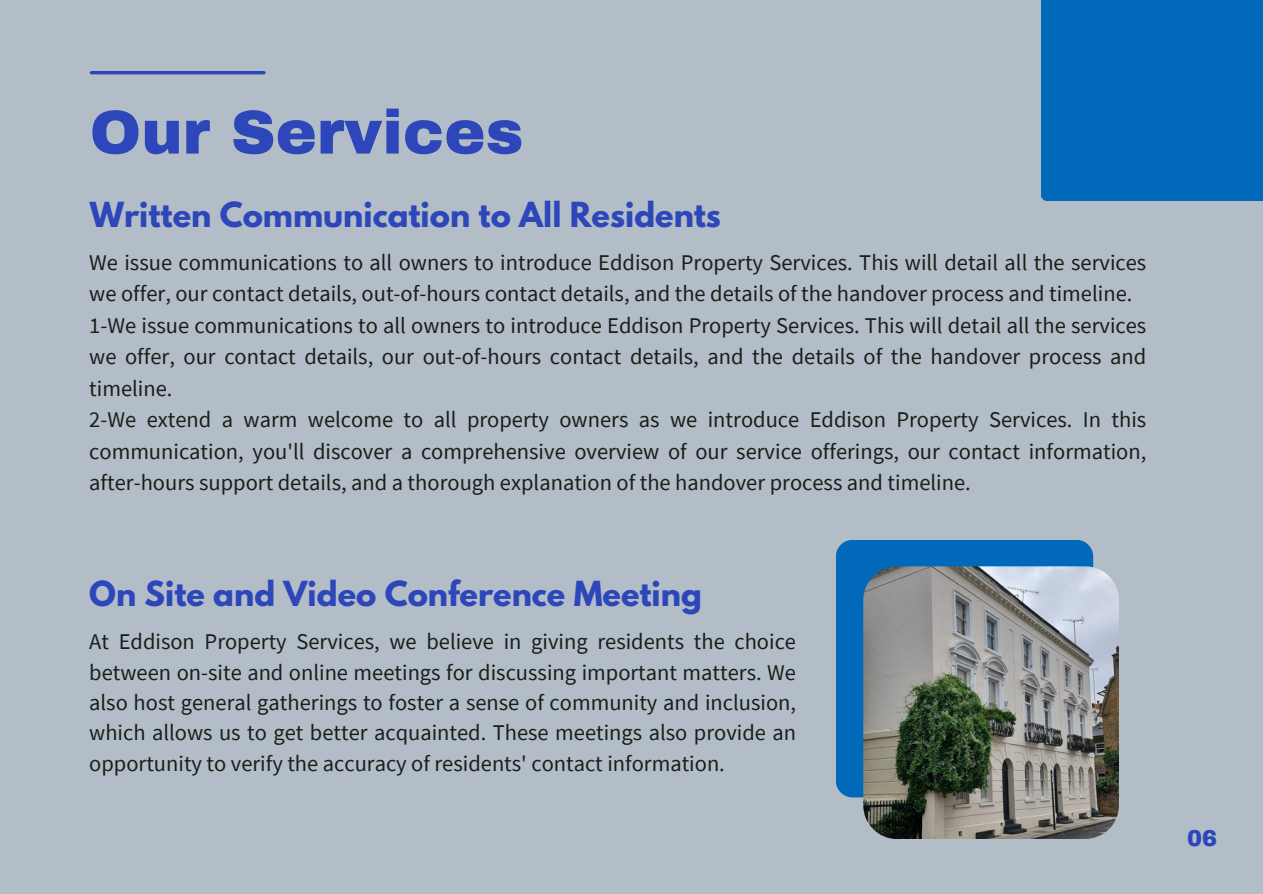
<style>
.page{position:relative;width:1263px;height:894px;background:#fff}
.page>*{position:absolute;margin:0;border:0;box-sizing:border-box;transform-origin:0 0}
.t1{font:900 61.95px "Archivo";color:#2d46b9}
.t2{font:700 30.6px "League Spartan";color:#2d46b9}
.t3{font:22.5px/31.5px "Source Sans Pro";color:#1a1f19;text-align:justify}
.t4{font:900 22.5px "Archivo";color:#2d46b9}
</style>
<div class="page">
<div style="left:0;top:0;width:1263px;height:893px;background:#b3bdc7"></div>
<div style="left:1041px;top:0;width:222px;height:201px;background:#0169b9"></div>
<div style="left:836px;top:539px;width:257px;height:258px;background:#0169b9;border-radius:17px"></div>
<hr style="left:91px;top:71px;width:173px;height:3px;background:#2d46b9">
<img style="left:863px;top:566px;width:255px;height:272px;border-radius:34px">
<p class="t1" style="left:90px;top:99px;width:435px">Our Services</p>
<p class="t2" style="left:90px;top:199px;width:633px">Written Communication to All Residents</p>
<p class="t3" style="left:89px;top:246px;width:1059px">We issue communications to all owners to introduce Eddison Property Services. This will detail all the services we offer, our contact details, out-of-hours contact details, and the details of the handover process and timeline.</p>
<p class="t3" style="left:89px;top:309px;width:1059px">1-We issue communications to all owners to introduce Eddison Property Services. This will detail all the services we offer, our contact details, our out-of-hours contact details, and the details of the handover process and timeline.</p>
<p class="t3" style="left:89px;top:403px;width:1059px">2-We extend a warm welcome to all property owners as we introduce Eddison Property Services. In this communication, you'll discover a comprehensive overview of our service offerings, our contact information, after-hours support details, and a thorough explanation of the handover process and timeline.</p>
<p class="t2" style="left:89px;top:578px;width:614px">On Site and Video Conference Meeting</p>
<p class="t3" style="left:89px;top:626px;width:708px;line-height:30.3px">At Eddison Property Services, we believe in giving residents the choice between on-site and online meetings for discussing important matters. We also host general gatherings to foster a sense of community and inclusion, which allows us to get better acquainted. These meetings also provide an opportunity to verify the accuracy of residents' contact information.</p>
<p class="t4" style="left:1187px;top:825px;width:32px">06</p>
</div>
